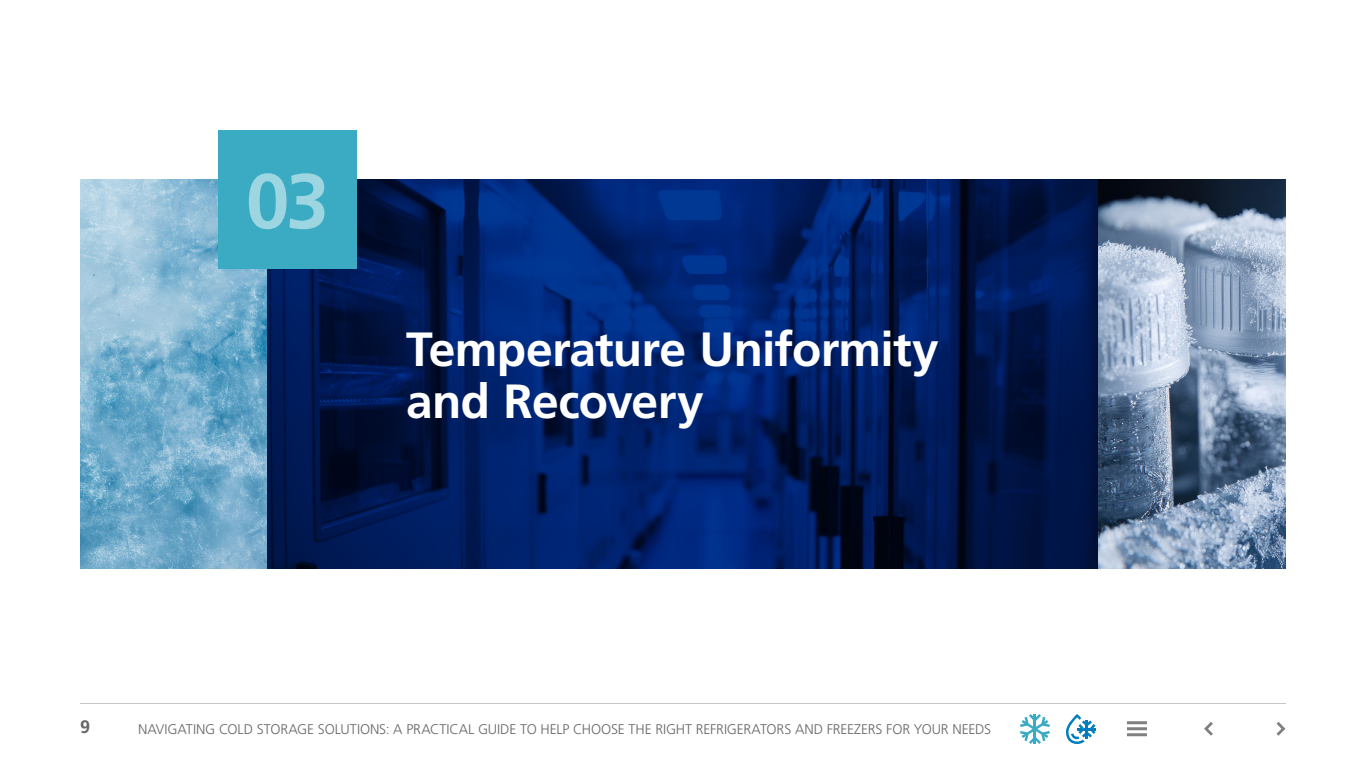
<style>
.page{position:relative;width:1366px;height:768px;background:#fff}
.page>*{position:absolute;margin:0;border:0;box-sizing:border-box;transform-origin:0 0}
.t1{font:700 77.6px "Frutiger LT Std";color:#9dd5e1}
.t2{font:700 48px/52px "Frutiger LT Std";letter-spacing:-.015em;color:#fff}
.t3{font:700 18px "Frutiger LT Std";color:#666}
.t4{font:300 14px "Frutiger LT Std";letter-spacing:-.01em;color:#666}
</style>
<div class="page">
<img style="left:80px;top:179px;width:188px;height:390px">
<svg style="left:268px;top:179px;width:830px;height:390px;background:#001c5c"></svg>
<svg style="left:1098px;top:179px;width:188px;height:390px;background:#7d91aa"></svg>
<div style="left:218px;top:130px;width:139px;height:138px;background:#3babc3"></div>
<hr style="left:1127px;top:721px;width:20px;height:3px;background:#808080">
<hr style="left:1127px;top:727px;width:20px;height:3px;background:#808080">
<hr style="left:1127px;top:733px;width:20px;height:3px;background:#808080">
<hr style="left:80px;top:703px;width:1206px;height:1px;background:#c5c5c5">
<svg style="left:1204px;top:722px;width:9px;height:14px"></svg>
<svg style="left:1277px;top:722px;width:8px;height:14px"></svg>
<svg style="left:1020px;top:714px;width:30px;height:30px"></svg>
<svg style="left:1066px;top:714px;width:30px;height:30px"></svg>
<h1 class="t1" style="left:246px;top:156px;width:85px">03</h1>
<h2 class="t2" style="left:406px;top:324px;width:534px">Temperature Uniformity and Recovery</h2>
<p class="t3" style="left:80px;top:717px;width:12px">9</p>
<p class="t4" style="left:138px;top:721px;width:855px">NAVIGATING COLD STORAGE SOLUTIONS: A PRACTICAL GUIDE TO HELP CHOOSE THE RIGHT REFRIGERATORS AND FREEZERS FOR YOUR NEEDS</p>
</div>
